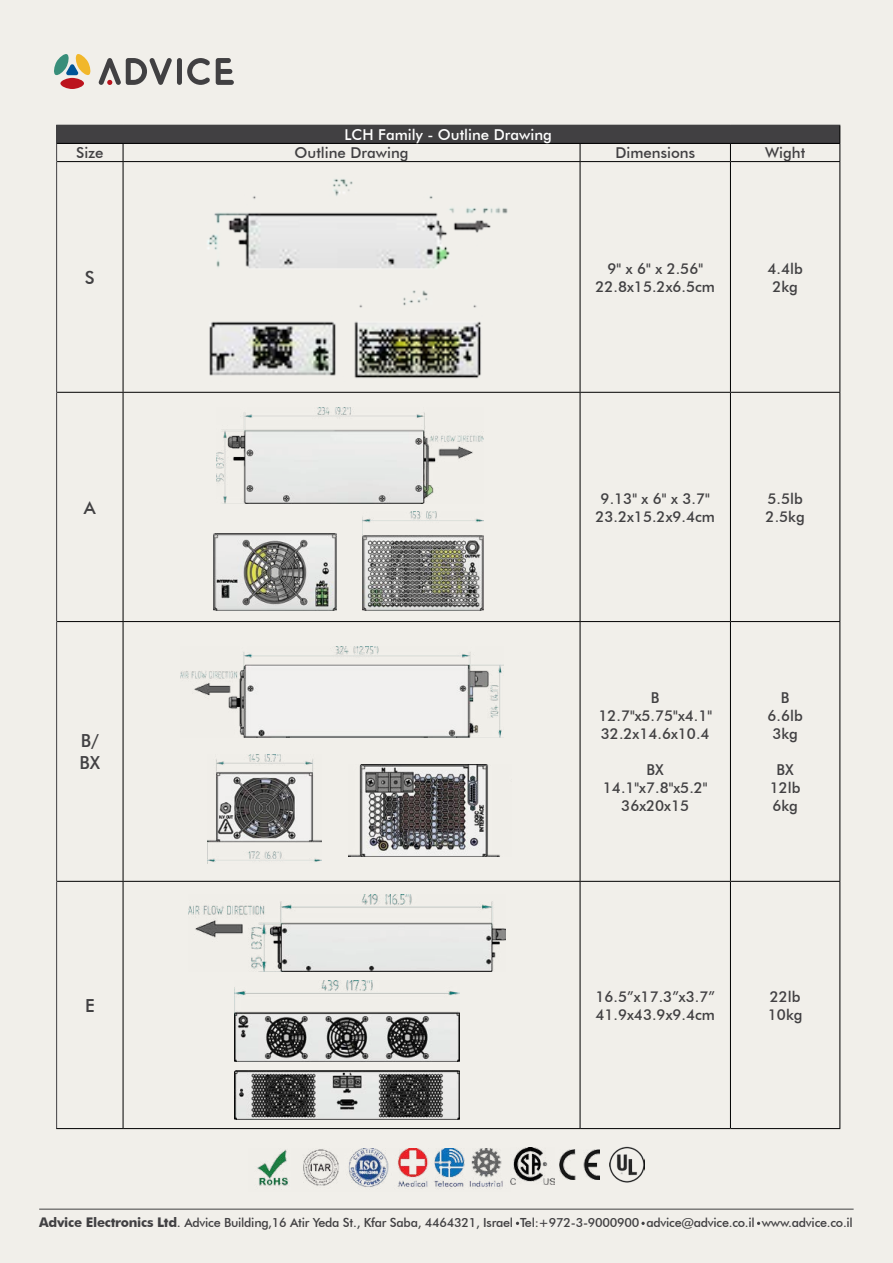
<style>
.page{position:relative;width:893px;height:1263px;background:#f1efea}
.page>*{position:absolute;margin:0;border:0;box-sizing:border-box;transform-origin:0 0}
.t1{font:500 18px/21.6px "Futura BT";color:#414042}
.t2{font:500 15px/18px "Futura BT";color:#414042;text-align:center}
.t3{font:500 15px "Futura BT";color:#fff}
.t4{font:500 12.6px "Futura BT";letter-spacing:-.02em;color:#414042}
.s1{font-weight:700;font-size:13.35px}
.s2{font-size:13.35px}
</style>
<div class="page">
<div style="left:177px;top:58px;width:5px;height:27px;background:#414042;border-radius:2px"></div>
<svg style="left:216px;top:58px;width:18px;height:27px"></svg>
<svg style="left:187px;top:58px;width:23px;height:27px"></svg>
<svg style="left:99px;top:58px;width:73px;height:27px"></svg>
<div style="left:60px;top:78px;width:24px;height:11px;background:#bc131d;border-radius:50%"></div>
<svg style="left:54px;top:54px;width:37px;height:22px"></svg>
<div style="left:57px;top:125px;width:783px;height:18px;background:#414042"></div>
<hr style="left:56px;top:125px;width:67px;height:1px;background:#414042">
<svg style="left:56px;top:126px;width:1px;height:36px"></svg>
<hr style="left:56px;top:162px;width:1px;height:230px;background:#414042">
<hr style="left:56px;top:392px;width:1px;height:229px;background:#414042">
<hr style="left:56px;top:621px;width:1px;height:260px;background:#414042">
<hr style="left:56px;top:881px;width:1px;height:247px;background:#414042">
<hr style="left:57px;top:143px;width:66px;height:1px;background:#000">
<hr style="left:123px;top:143px;width:457px;height:1px;background:#000">
<svg style="left:123px;top:144px;width:1px;height:17px"></svg>
<hr style="left:580px;top:143px;width:150px;height:1px;background:#000">
<svg style="left:580px;top:144px;width:1px;height:17px"></svg>
<hr style="left:730px;top:143px;width:110px;height:1px;background:#000">
<svg style="left:730px;top:144px;width:1px;height:17px"></svg>
<svg style="left:839px;top:126px;width:1px;height:35px"></svg>
<hr style="left:57px;top:161px;width:66px;height:1px;background:#000">
<hr style="left:123px;top:161px;width:457px;height:1px;background:#000">
<hr style="left:123px;top:162px;width:1px;height:230px;background:#000">
<hr style="left:580px;top:161px;width:150px;height:1px;background:#000">
<hr style="left:580px;top:162px;width:1px;height:230px;background:#000">
<hr style="left:730px;top:161px;width:110px;height:1px;background:#000">
<hr style="left:730px;top:162px;width:1px;height:230px;background:#000">
<hr style="left:839px;top:162px;width:1px;height:230px;background:#000">
<hr style="left:57px;top:392px;width:66px;height:1px;background:#000">
<hr style="left:123px;top:392px;width:457px;height:1px;background:#000">
<hr style="left:123px;top:393px;width:1px;height:228px;background:#000">
<hr style="left:580px;top:392px;width:150px;height:1px;background:#000">
<hr style="left:580px;top:393px;width:1px;height:228px;background:#000">
<hr style="left:730px;top:392px;width:110px;height:1px;background:#000">
<hr style="left:730px;top:393px;width:1px;height:228px;background:#000">
<hr style="left:839px;top:393px;width:1px;height:228px;background:#000">
<hr style="left:57px;top:621px;width:66px;height:1px;background:#000">
<hr style="left:123px;top:621px;width:457px;height:1px;background:#000">
<hr style="left:123px;top:622px;width:1px;height:259px;background:#000">
<hr style="left:580px;top:621px;width:150px;height:1px;background:#000">
<hr style="left:580px;top:622px;width:1px;height:259px;background:#000">
<hr style="left:730px;top:621px;width:110px;height:1px;background:#000">
<hr style="left:730px;top:622px;width:1px;height:259px;background:#000">
<hr style="left:839px;top:622px;width:1px;height:259px;background:#000">
<hr style="left:57px;top:881px;width:66px;height:1px;background:#000">
<hr style="left:123px;top:881px;width:457px;height:1px;background:#000">
<hr style="left:123px;top:882px;width:1px;height:246px;background:#000">
<hr style="left:580px;top:881px;width:150px;height:1px;background:#000">
<hr style="left:580px;top:882px;width:1px;height:246px;background:#000">
<hr style="left:730px;top:881px;width:110px;height:1px;background:#000">
<hr style="left:730px;top:882px;width:1px;height:246px;background:#000">
<hr style="left:839px;top:882px;width:1px;height:246px;background:#000">
<hr style="left:56px;top:1128px;width:67px;height:1px;background:#000">
<hr style="left:123px;top:1128px;width:457px;height:1px;background:#000">
<hr style="left:580px;top:1128px;width:150px;height:1px;background:#000">
<hr style="left:730px;top:1128px;width:110px;height:1px;background:#000">
<img style="left:257px;top:1148px;width:246px;height:42px">
<img style="left:559px;top:1150px;width:41px;height:29px">
<img style="left:510px;top:1148px;width:45px;height:37px">
<img style="left:609px;top:1147px;width:35px;height:35px">
<hr style="left:39px;top:1209px;width:815px;height:1px;background:#414042">
<svg style="left:641px;top:1222px;width:4px;height:3px"></svg>
<img style="left:213px;top:534px;width:123px;height:76px">
<img style="left:217px;top:407px;width:266px;height:96px">
<img style="left:362px;top:511px;width:121px;height:99px">
<img style="left:181px;top:646px;width:323px;height:92px">
<img style="left:348px;top:765px;width:152px;height:92px">
<img style="left:207px;top:754px;width:114px;height:109px">
<img style="left:188px;top:894px;width:318px;height:77px">
<img style="left:234px;top:1070px;width:226px;height:49px">
<img style="left:234px;top:980px;width:226px;height:81px">
<img style="left:208px;top:179px;width:300px;height:199px">
<p class="t2" style="left:76px;top:144px;width:29px">Size</p>
<p class="t1" style="left:85px;top:266px;width:11px">S</p>
<p class="t1" style="left:84px;top:496px;width:13px">A</p>
<p class="t1" style="left:80px;top:730px;width:22px">/B<br>BX</p>
<p class="t1" style="left:85px;top:994px;width:11px">E</p>
<p class="t3" style="left:345px;top:126px;width:209px">LCH Family - Outline Drawing</p>
<p class="t2" style="left:295px;top:144px;width:115px">Outline Drawing</p>
<p class="t2" style="left:615px;top:144px;width:81px">Dimensions</p>
<p class="t2" style="left:607px;top:259px;width:97px">9" 6x " x 2.56"</p>
<p class="t2" style="left:595px;top:277px;width:121px">22.8x15.2x6.5cm</p>
<p class="t2" style="left:765px;top:144px;width:42px">Wight</p>
<p class="t2" style="left:767px;top:259px;width:37px">4.4lb<br>2kg</p>
<p class="t2" style="left:601px;top:489px;width:111px">9.13" 6x " x 3.7"</p>
<p class="t2" style="left:595px;top:507px;width:121px">23.2x15.2x9.4cm</p>
<p class="t2" style="left:766px;top:489px;width:41px;text-align:left">5.5lb<br>2.5kg</p>
<p class="t2" style="left:598px;top:689px;width:115px">B<br>12.7 x" 5.75 x" 4.1"<br>32.2x14.6x10.4</p>
<p class="t2" style="left:603px;top:761px;width:106px">BX<br>14.1 x" 7.8 x" 5.2"<br>36x20x15</p>
<p class="t2" style="left:767px;top:689px;width:37px">B<br>6.6lb<br>3kg</p>
<p class="t2" style="left:770px;top:761px;width:32px">BX<br>12lb<br>6kg</p>
<p class="t2" style="left:595px;top:987px;width:121px">16.5 x” 17.3 x” 3.7“</p>
<p class="t2" style="left:595px;top:1005px;width:121px">41.9x43.9x9.4cm</p>
<p class="t2" style="left:768px;top:987px;width:36px;text-align:left">22lb<br>10kg</p>
<p class="t4" style="left:39px;top:1215px;width:475px"><span class="s1">Advice Electronics Ltd</span><span class="s2">.</span> Advice Building,16 Atir Yeda St., Kfar Saba, 4464321, Israel</p>
<p class="t4" style="left:520px;top:1215px;width:121px">Tel:+972-3-9000900</p>
<p class="t4" style="left:646px;top:1215px;width:110px">advice@advice.co i l.</p>
<p class="t4" style="left:762px;top:1215px;width:93px">www.advice.co i l.</p>
</div>
